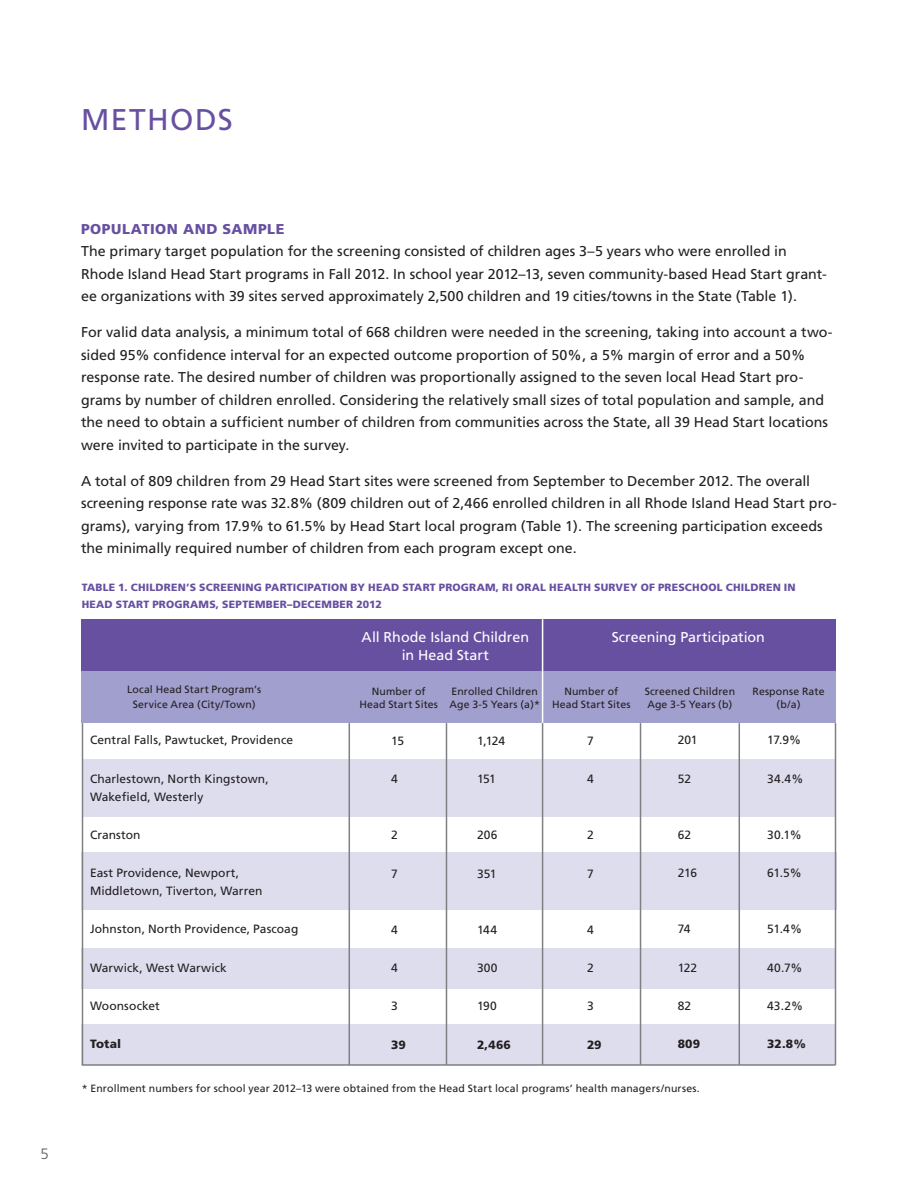
<style>
.page{position:relative;width:918px;height:1188px;background:#fff}
.page>*{position:absolute;margin:0;border:0;box-sizing:border-box;transform-origin:0 0}
.Headings{font:30px "Frutiger";letter-spacing:.045em;color:#6850a1}
.t1{font:300 15px "Frutiger";color:#57585a}
.Body_Copy{font:14.25px/22.5px "Frutiger";color:#231f20}
.t2{font:14.25px/18px "Frutiger";color:#fff;text-align:center}
.Body_Copy_Bold_Heade{font:900 14.25px "Frutiger";letter-spacing:.035em;color:#6850a1}
.t3{font:12px/18px "Frutiger";letter-spacing:.005em;color:#231f20}
.t4{font:900 12px "Frutiger";letter-spacing:.005em;color:#231f20}
.t5{font:10.5px/13.5px "Frutiger";letter-spacing:.015em;color:#231f20;text-align:center}
.t6{font:900 10.5px "Frutiger";letter-spacing:.02em;color:#6850a1}
</style>
<div class="page">
<div style="left:82px;top:619px;width:754px;height:52px;background:#6850a1"></div>
<div style="left:82px;top:671px;width:754px;height:52px;background:#a19fce"></div>
<div style="left:82px;top:760px;width:753px;height:57px;background:#deddee"></div>
<div style="left:82px;top:853px;width:755px;height:57px;background:#deddee"></div>
<div style="left:82px;top:948px;width:754px;height:41px;background:#deddee"></div>
<div style="left:82px;top:1024px;width:754px;height:41px;background:#deddee"></div>
<hr style="left:542px;top:723px;width:1px;height:342px;background:#7e8083">
<hr style="left:640px;top:723px;width:1px;height:342px;background:#7e8083">
<hr style="left:739px;top:723px;width:1px;height:342px;background:#7e8083">
<hr style="left:835px;top:723px;width:1px;height:342px;background:#7e8083">
<hr style="left:446px;top:723px;width:1px;height:342px;background:#7e8083">
<hr style="left:349px;top:723px;width:1px;height:342px;background:#7e8083">
<hr style="left:82px;top:723px;width:1px;height:342px;background:#7e8083">
<hr style="left:542px;top:619px;width:1px;height:104px;background:#fff">
<hr style="left:82px;top:1064px;width:754px;height:2px;background:#7e8083">
<p class="Headings" style="left:81px;top:102px;width:153px">METHODS</p>
<p class="t1" style="left:40px;top:1145px;width:10px">5</p>
<p class="Body_Copy_Bold_Heade" style="left:81px;top:220px;width:205px">POPULATION AND SAMPLE</p>
<p class="Body_Copy" style="left:81px;top:240px;width:747px">The primary target population for the screening consisted of children ages 3–5 years who were enrolled in<br>Rhode Island Head Start programs in Fall 2012. In school year 2012–13, seven community-based Head Start grant&shy;ee organizations with 39 sites served approximately 2,500 children and 19 cities/towns in the State (Table 1).</p>
<p class="Body_Copy" style="left:81px;top:321px;width:753px">For valid data analysis, a minimum total of 668 children were needed in the screening, taking into account a two&shy;sided 95% confidence interval for an expected outcome proportion of 50%, a 5% margin of error and a 50% response rate. The desired number of children was proportionally assigned to the seven local Head Start pro&shy;grams by number of children enrolled. Considering the relatively small sizes of total population and sample, and the need to obtain a sufficient number of children from communities across the State, all 39 Head Start locations were invited to participate in the survey.</p>
<p class="Body_Copy" style="left:81px;top:470px;width:758px">A total of 809 children from 29 Head Start sites were screened from September to December 2012. The overall screening response rate was 32.8% (809 children out of 2,466 enrolled children in all Rhode Island Head Start pro&shy;grams), varying from 17.9% to 61.5% by Head Start local program (Table 1). The screening participation exceeds the minimally required number of children from each program except one.</p>
<p class="t6" style="left:82px;top:581px;width:716px">TABLE 1. CHILDREN’S SCREENING PARTICIPATION BY HEAD START PROGRAM, RI ORAL HEALTH SURVEY OF PRESCHOOL CHILDREN IN</p>
<p class="t6" style="left:82px;top:598px;width:302px">HEAD START PROGRAMS, SEPTEMBER–DECEMBER 2012</p>
<p class="t5" style="left:127px;top:683px;width:136px">Local Head Start Program’s</p>
<p class="t5" style="left:133px;top:698px;width:124px">Service Area (City/Town)</p>
<p class="t3" style="left:90px;top:731px;width:205px">Central Falls, Pawtucket, Providence</p>
<p class="t3" style="left:90px;top:770px;width:180px">Charlestown, North Kingstown,<br>Wakefield, Westerly</p>
<p class="t3" style="left:90px;top:826px;width:52px">Cranston</p>
<p class="t3" style="left:90px;top:864px;width:174px">East Providence, Newport,<br>Middletown, Tiverton, Warren</p>
<p class="t3" style="left:90px;top:920px;width:210px">Johnston, North Providence, Pascoag</p>
<p class="t3" style="left:90px;top:959px;width:138px">Warwick, West Warwick</p>
<p class="t3" style="left:90px;top:997px;width:71px">Woonsocket</p>
<p class="t4" style="left:90px;top:1037px;width:33px">Total</p>
<p class="t2" style="left:362px;top:628px;width:169px">All Rhode Island Children in Head Start</p>
<p class="t5" style="left:359px;top:684px;width:80px">Number of<br>Head Start Sites</p>
<p class="t5" style="left:552px;top:684px;width:80px">Number of<br>Head Start Sites</p>
<p class="t5" style="left:645px;top:684px;width:92px;text-align:left">Screened Children<br>Age 3-5 Years (b)</p>
<p class="t5" style="left:753px;top:684px;width:74px">Response Rate (b/a)</p>
<p class="t2" style="left:612px;top:628px;width:155px">Screening Participation</p>
<p class="t5" style="left:449px;top:684px;width:92px;text-align:left">Enrolled Children<br>Age 3-5 Years (a)*</p>
<p class="t3" style="left:391px;top:732px;width:14px">15</p>
<p class="t3" style="left:391px;top:770px;width:8px">4</p>
<p class="t3" style="left:391px;top:826px;width:8px">2</p>
<p class="t3" style="left:391px;top:865px;width:8px">7</p>
<p class="t3" style="left:391px;top:921px;width:8px">4</p>
<p class="t3" style="left:391px;top:959px;width:8px">4</p>
<p class="t3" style="left:391px;top:997px;width:8px">3</p>
<p class="t4" style="left:391px;top:1037px;width:16px">39</p>
<p class="t3" style="left:477px;top:732px;width:30px">1,124</p>
<p class="t3" style="left:477px;top:770px;width:20px">151</p>
<p class="t3" style="left:477px;top:826px;width:22px">206</p>
<p class="t3" style="left:477px;top:865px;width:21px">351</p>
<p class="t3" style="left:477px;top:921px;width:22px">144</p>
<p class="t3" style="left:477px;top:959px;width:22px">300</p>
<p class="t3" style="left:477px;top:997px;width:21px">190</p>
<p class="t4" style="left:477px;top:1037px;width:35px">2,466</p>
<p class="t3" style="left:587px;top:732px;width:8px">7</p>
<p class="t3" style="left:587px;top:770px;width:8px">4</p>
<p class="t3" style="left:587px;top:826px;width:8px">2</p>
<p class="t3" style="left:587px;top:865px;width:8px">7</p>
<p class="t3" style="left:587px;top:921px;width:8px">4</p>
<p class="t3" style="left:587px;top:959px;width:8px">2</p>
<p class="t3" style="left:587px;top:997px;width:8px">3</p>
<p class="t4" style="left:587px;top:1037px;width:16px">29</p>
<p class="t3" style="left:678px;top:731px;width:21px">201</p>
<p class="t3" style="left:678px;top:770px;width:15px">52</p>
<p class="t3" style="left:678px;top:826px;width:15px">62</p>
<p class="t3" style="left:678px;top:864px;width:21px">216</p>
<p class="t3" style="left:678px;top:920px;width:14px">74</p>
<p class="t3" style="left:678px;top:959px;width:21px">122</p>
<p class="t3" style="left:678px;top:997px;width:15px">82</p>
<p class="t4" style="left:678px;top:1037px;width:24px">809</p>
<p class="t3" style="left:767px;top:731px;width:36px">17.9%</p>
<p class="t3" style="left:767px;top:770px;width:38px">34.4%</p>
<p class="t3" style="left:767px;top:826px;width:36px">30.1%</p>
<p class="t3" style="left:767px;top:864px;width:36px">61.5%</p>
<p class="t3" style="left:767px;top:920px;width:36px">51.4%</p>
<p class="t3" style="left:767px;top:959px;width:37px">40.7%</p>
<p class="t3" style="left:767px;top:997px;width:37px">43.2%</p>
<p class="t4" style="left:767px;top:1037px;width:40px">32.8%</p>
<p class="t5" style="left:82px;top:1081px;width:620px">* Enrollment numbers for school year 2012–13 were obtained from the Head Start local programs’ health managers/nurses.</p>
</div>
